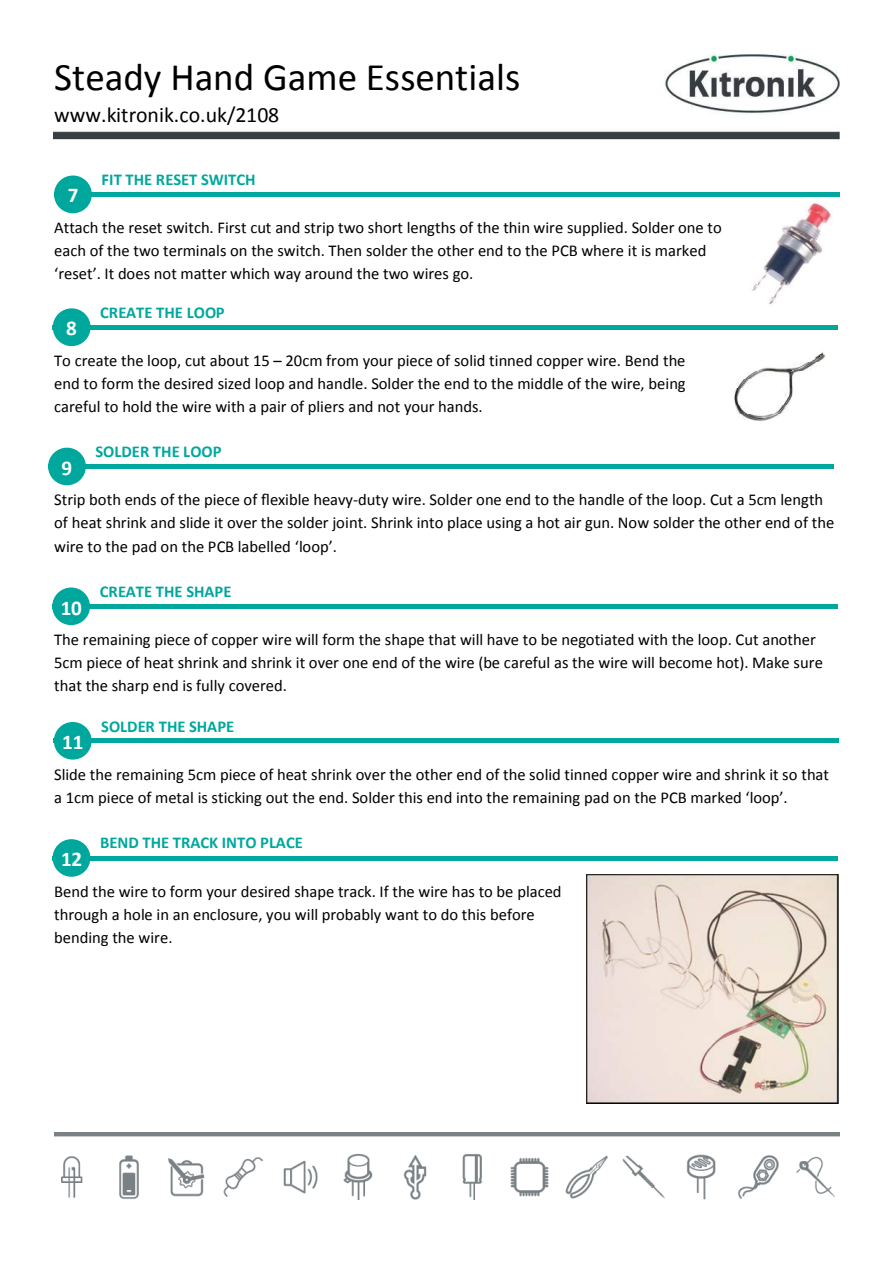
<style>
.page{position:relative;width:893px;height:1263px;background:#fff}
.page>*{position:absolute;margin:0;border:0;box-sizing:border-box;transform-origin:0 0}
.t1{font:39px "Calibri";color:#000}
.t2{font:21.75px "Calibri";color:#000}
.t3{font:700 21px "Calibri";color:#fff}
.t4{font:16.5px/23.2px "Calibri";color:#000}
.t5{font:700 16.5px "Calibri";color:#00a79d}
</style>
<div class="page">
<img style="left:54px;top:54px;width:785px;height:86px">
<img style="left:54px;top:1133px;width:785px;height:67px">
<div style="left:54px;top:192px;width:785px;height:5px;background:#00a79d"></div>
<div style="left:54px;top:176px;width:38px;height:37px;background:#00a79d;border-radius:50%"></div>
<img style="left:752px;top:202px;width:80px;height:102px">
<hr style="left:53px;top:325px;width:785px;height:4px;background:#00a79d">
<div style="left:53px;top:308px;width:38px;height:38px;background:#00a79d;border-radius:50%"></div>
<img style="left:734px;top:352px;width:91px;height:69px">
<div style="left:48px;top:464px;width:785px;height:5px;background:#00a79d"></div>
<div style="left:48px;top:448px;width:38px;height:37px;background:#00a79d;border-radius:50%"></div>
<div style="left:52px;top:604px;width:785px;height:5px;background:#00a79d"></div>
<div style="left:52px;top:588px;width:38px;height:37px;background:#00a79d;border-radius:50%"></div>
<svg style="left:92px;top:738px;width:310px;height:1px"></svg>
<hr style="left:54px;top:739px;width:785px;height:4px;background:#00a79d">
<div style="left:54px;top:722px;width:38px;height:38px;background:#00a79d;border-radius:50%"></div>
<hr style="left:53px;top:856px;width:785px;height:4px;background:#00a79d">
<div style="left:53px;top:839px;width:37px;height:38px;background:#00a79d;border-radius:50%"></div>
<img style="left:587px;top:875px;width:251px;height:228px">
<h1 class="t1" style="left:54px;top:62px;width:468px">Steady Hand Game Essentials</h1>
<h2 class="t2" style="left:54px;top:106px;width:226px">www.kitronik.co.uk/2108</h2>
<p class="t3" style="left:68px;top:188px;width:12px">7</p>
<p class="t5" style="left:102px;top:174px;width:155px">FIT THE RESET SWITCH</p>
<p class="t4" style="left:54px;top:217px;width:669px">Attach the reset switch. First cut and strip two short lengths of the thin wire supplied. Solder one to each of the two terminals on the switch. Then solder the other end to the PCB where it is marked ëresetí. It does not matter which way around the two wires go.</p>
<p class="t3" style="left:66px;top:321px;width:12px">8</p>
<p class="t5" style="left:100px;top:306px;width:126px">CREATE THE LOOP</p>
<p class="t4" style="left:54px;top:350px;width:633px;text-align:justify">To create the loop, cut about 15 ñ 20cm from your piece of solid tinned copper wire. Bend the end to form the desired sized loop and handle. Solder the end to the middle of the wire, being careful to hold the wire with a pair of pliers and not your hands.</p>
<p class="t3" style="left:62px;top:460px;width:12px">9</p>
<p class="t5" style="left:95px;top:446px;width:128px">SOLDER THE LOOP</p>
<p class="t4" style="left:54px;top:489px;width:781px">Strip both ends of the piece of Øexible heavy-duty wire. Solder one end to the handle of the loop. Cut a 5cm length of heat shrink and slide it over the solder joint. Shrink into place using a hot air gun. Now solder the other end of the wire to the pad on the PCB labelled ëloopí.</p>
<p class="t3" style="left:61px;top:600px;width:23px">10</p>
<p class="t5" style="left:100px;top:586px;width:133px">CREATE THE SHAPE</p>
<p class="t4" style="left:54px;top:629px;width:770px">The remaining piece of copper wire will form the shape that will have to be negotiated with the loop. Cut another<br>5cm piece of heat shrink and shrink it over one end of the wire (be careful as the wire will become hot). Make sure that the sharp end is fully covered.</p>
<p class="t3" style="left:62px;top:735px;width:23px">11</p>
<p class="t5" style="left:101px;top:720px;width:134px">SOLDER THE SHAPE</p>
<p class="t4" style="left:54px;top:764px;width:776px">Slide the remaining 5cm piece of heat shrink over the other end of the solid tinned copper wire and shrink it so that a 1cm piece of metal is sticking out the end. Solder this end into the remaining pad on the PCB marked ëloopí.</p>
<p class="t3" style="left:61px;top:852px;width:23px">12</p>
<p class="t5" style="left:100px;top:837px;width:204px">BEND THE TRACK INTO PLACE</p>
<p class="t4" style="left:54px;top:881px;width:509px">Bend the wire to form your desired shape track. If the wire has to be placed through a hole in an enclosure, you will probably want to do this before bending the wire.</p>
</div>
